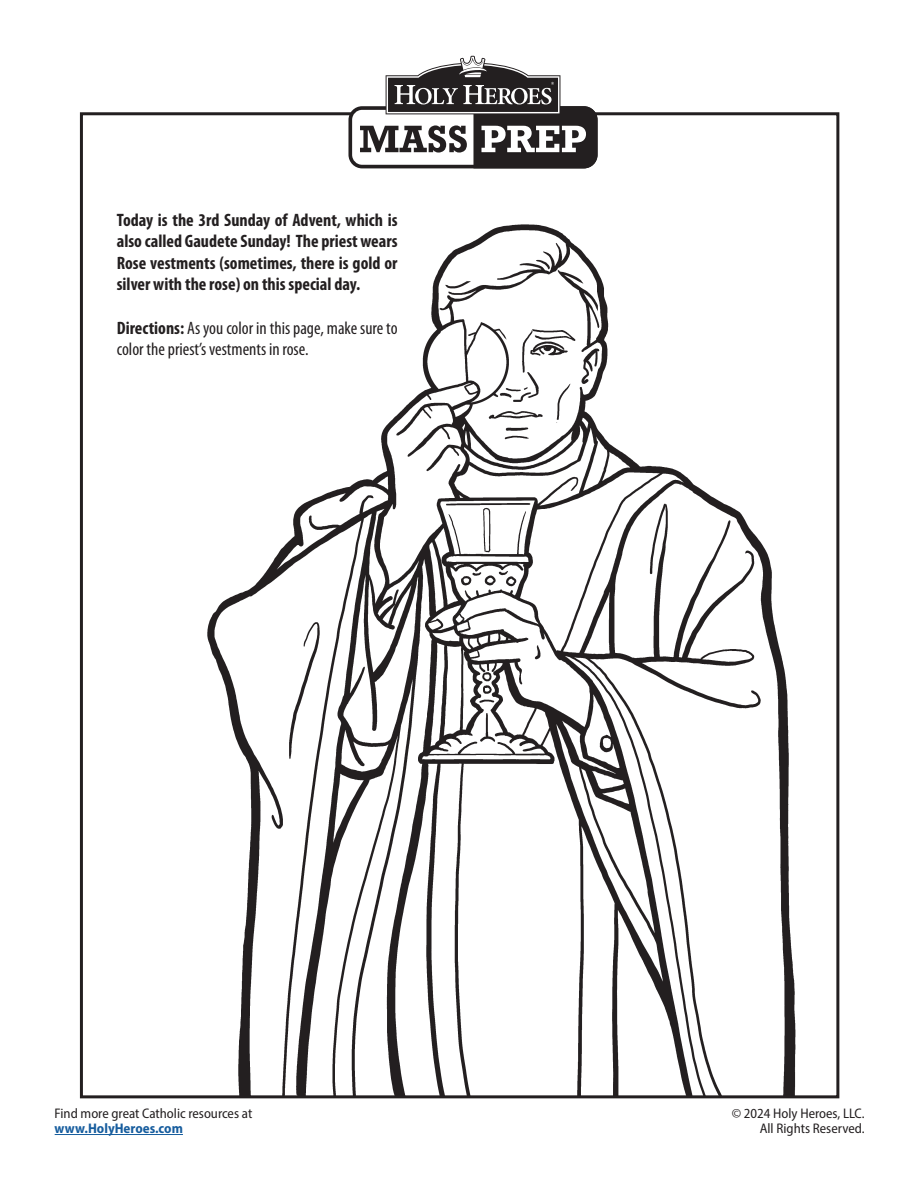
<style>
.page{position:relative;width:918px;height:1188px;background:#fff}
.page>*{position:absolute;margin:0;border:0;box-sizing:border-box;transform-origin:0 0}
.t1{font:700 condensed 18px/21.6px "Myriad Pro";color:#231f20;text-align:justify}
.t2{font:condensed 18px/21.6px "Myriad Pro";color:#231f20}
.t3{font:semi-condensed 13.95px "Myriad Pro";color:#231f20}
.t4{font:700 semi-condensed 13.95px "Myriad Pro";color:#175d9e}
.s1{font-weight:700}
</style>
<div class="page">
<hr style="left:55px;top:1134px;width:128px;height:1px;background:#175d9e">
<svg style="left:348px;top:56px;width:250px;height:112px"></svg>
<img style="left:207px;top:224px;width:589px;height:871px">
<p class="t1" style="left:117px;top:208px;width:282px">Today is the 3rd Sunday of Advent, which is also called Gaudete Sunday! The priest wears Rose vestments (sometimes, there is gold or silver with the rose) on this special day.</p>
<p class="t2" style="left:117px;top:317px;width:282px"><span class="s1">Directions:</span> As you color in this page, make sure to color the priest’s vestments in rose.</p>
<p class="t3" style="left:55px;top:1105px;width:199px">Find more great Catholic resources at</p>
<p class="t4" style="left:55px;top:1119px;width:130px">www.HolyHeroes.com</p>
<p class="t3" style="left:732px;top:1105px;width:134px">© 2024 Holy Heroes, LLC.</p>
<p class="t3" style="left:760px;top:1120px;width:106px">All Rights Reserved.</p>
</div>
